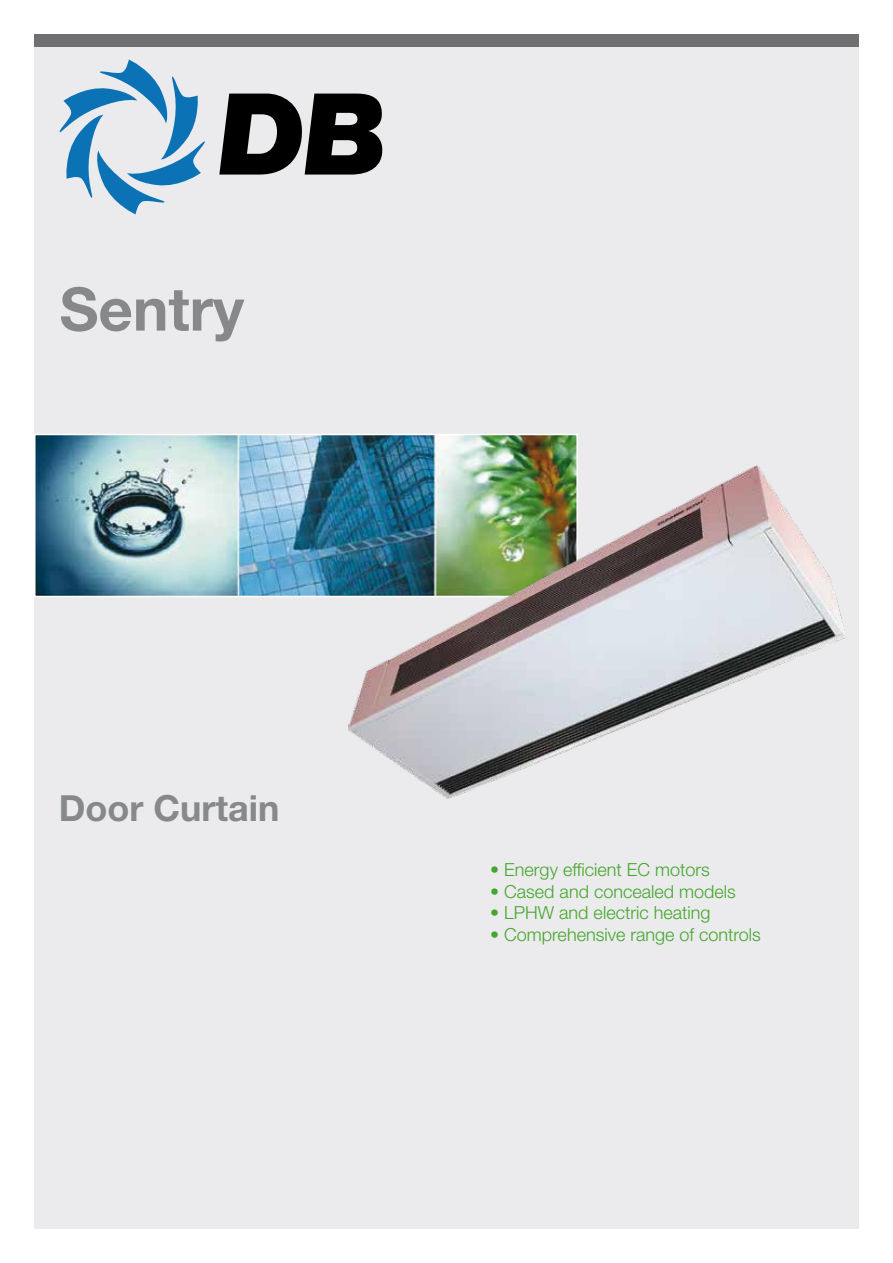
<style>
.page{position:relative;width:893px;height:1263px;background:#fff}
.page>*{position:absolute;margin:0;border:0;box-sizing:border-box;transform-origin:0 0}
.t1{font:700 60px "Helvetica Neue LT Std";color:#878889}
.t2{font:700 36px "Helvetica Neue LT Std";color:#878889}
.t3{font:300 18px "Helvetica Neue LT Std";color:#44a62c}
</style>
<div class="page">
<div style="left:34px;top:34px;width:825px;height:1195px;background:#ebebed"></div>
<div style="left:34px;top:34px;width:825px;height:13px;background:#707072"></div>
<img style="left:37px;top:437px;width:538px;height:157px">
<div style="left:34px;top:434px;width:544px;height:163px;border:2px solid #fff"></div>
<svg style="left:219px;top:94px;width:163px;height:81px"></svg>
<svg style="left:60px;top:60px;width:145px;height:154px"></svg>
<img style="left:349px;top:466px;width:496px;height:333px">
<h1 class="t1" style="left:60px;top:272px;width:186px">Sentry</h1>
<h2 class="t2" style="left:59px;top:786px;width:222px">Door Curtain</h2>
<p class="t3" style="left:490px;top:859px;width:221px">• Energy efficient EC motors</p>
<p class="t3" style="left:490px;top:880px;width:247px">• Cased and concealed models</p>
<p class="t3" style="left:490px;top:902px;width:222px">• LPHW and electric heating</p>
<p class="t3" style="left:490px;top:924px;width:272px">• Comprehensive range of controls</p>
</div>
